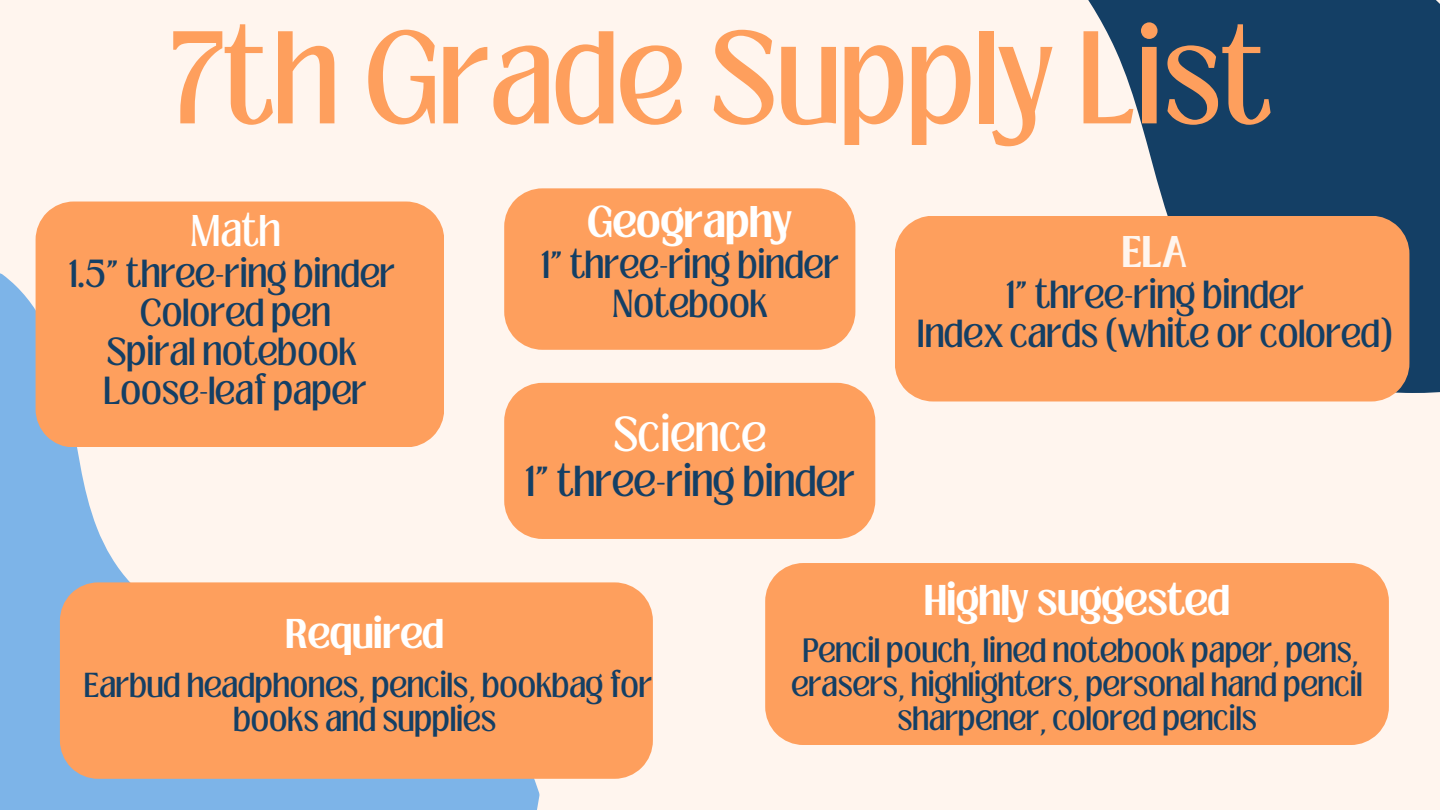
<style>
.page{position:relative;width:1440px;height:810px;background:#fff5ee}
.page>*{position:absolute;margin:0;border:0;box-sizing:border-box;transform-origin:0 0}
.t1{font:101px "Loubag";color:#fe9f5d}
.t2{font:37.6px "Loubag";color:#fff}
.t3{font:700 34px "Loubag";color:#fff}
.t4{font:34px "Loubag";color:#fff}
.t5{font:700 34px "Loubag";color:#fff5ee}
.t6{font:33.2px "Loubag";color:#143f65}
.t7{font:700 33px "Loubag";color:#fff}
.t8{font:700 31.9px "Loubag";color:#fff}
.t9{font:30px/39px "Loubag";color:#143f65;text-align:center}
.t10{font:26.6px/34.3px "Loubag";color:#143f65;text-align:center}
.t11{font:25.9px/33.8px "Loubag";color:#143f65;text-align:center}
</style>
<div class="page">
<svg style="left:0;top:235px;width:611px;height:575px"></svg>
<svg style="left:928px;top:0;width:512px;height:402px;fill:#143f65"></svg>
<div style="left:36px;top:202px;width:408px;height:245px;background:#fe9f5d"></div>
<div style="left:504px;top:383px;width:371px;height:156px;background:#fe9f5d"></div>
<div style="left:504px;top:188px;width:351px;height:162px;background:#fe9f5d"></div>
<div style="left:895px;top:216px;width:514px;height:185px;background:#fe9f5d"></div>
<div style="left:60px;top:582px;width:593px;height:197px;background:#fe9f5d"></div>
<div style="left:765px;top:563px;width:624px;height:182px;background:#fe9f5d"></div>
<p class="t1" style="left:169px;top:-3px;width:1104px">7th Grade Supply List</p>
<h1 class="t4" style="left:190px;top:204px;width:92px">Math</h1>
<h1 class="t9" style="left:68px;top:254px;width:328px">1.5" three-ring binder<br>Colored pen<br>Spiral notebook<br>Loose-leaf paper</h1>
<h3 class="t3" style="left:587px;top:195px;width:206px">Geography</h3>
<h3 class="t9" style="left:541px;top:246px;width:300px">1" three-ring binder<br>Notebook</h3>
<p class="t5" style="left:1122px;top:225px;width:67px">ELA</p>
<p class="t9" style="left:917px;top:276px;width:477px">1" three-ring binder<br>Index cards (white or colored)</p>
<h3 class="t2" style="left:613px;top:404px;width:155px">Science</h3>
<h3 class="t6" style="left:525px;top:455px;width:332px">1" three-ring binder</h3>
<h3 class="t8" style="left:286px;top:608px;width:160px">Required</h3>
<h3 class="t10" style="left:84px;top:668px;width:570px">Earbud headphones, pencils, bookbag for books and supplies</h3>
<h2 class="t7" style="left:924px;top:574px;width:307px">Highly suggested</h2>
<p class="t11" style="left:791px;top:634px;width:573px">Pencil pouch, lined notebook paper, pens, erasers, highlighters, personal hand pencil sharpener, colored pencils</p>
</div>
